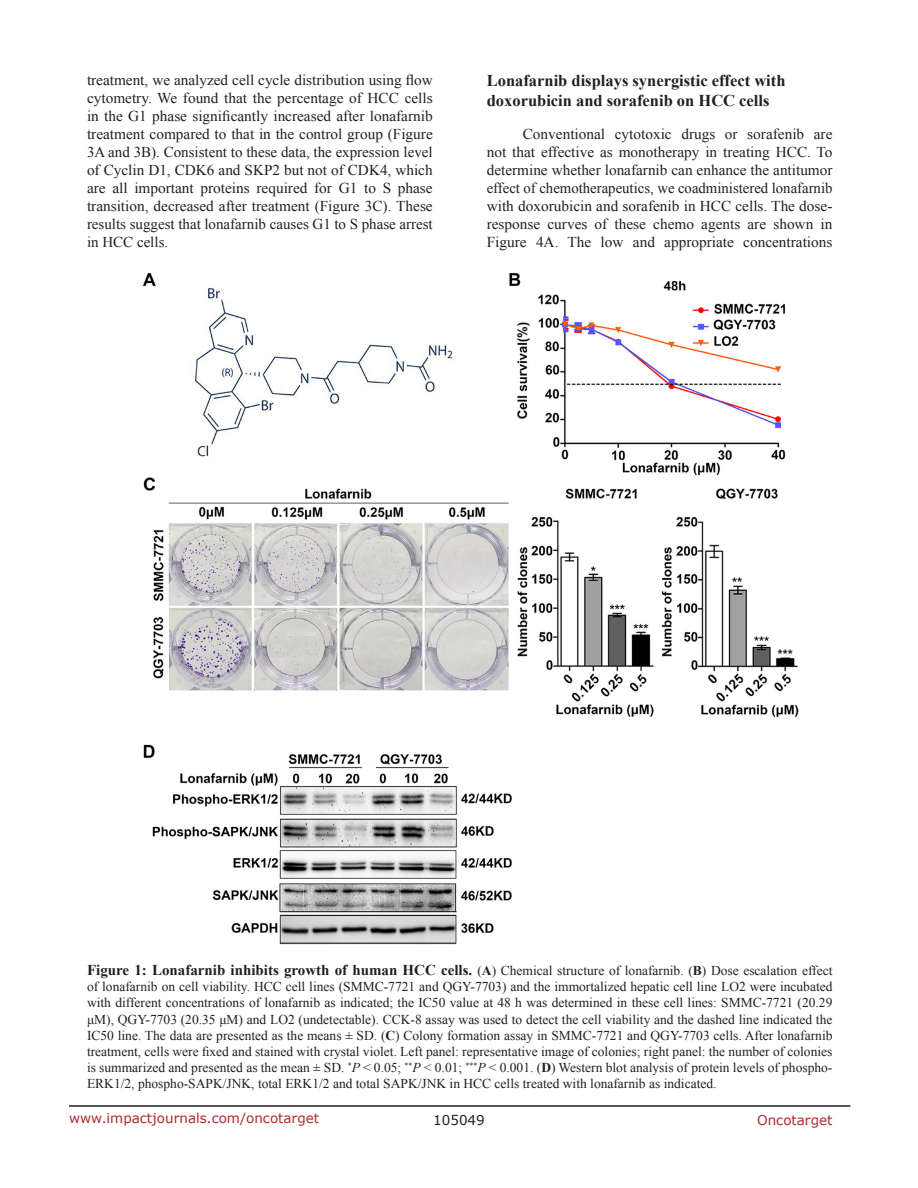
<style>
.page{position:relative;width:918px;height:1188px;background:#fff}
.page>*{position:absolute;margin:0;border:0;box-sizing:border-box;transform-origin:0 0}
.SubHeading_middle{font:700 16.5px/19.8px "Times New Roman";color:#231f20}
.BodyText{font:15px/18px "Times New Roman";color:#231f20;text-align:justify}
.FigureText{font:13.5px/16.2px "Times New Roman";color:#231f20;text-align:justify}
.t1{font:13.5px "Verdana";color:#ac2b31}
.t2{font:13.5px "Verdana";color:#231f20}
.s1{font-weight:700;font-size:15px}
.s2{font-weight:700}
.s3{font-style:italic}
</style>
<div class="page">
<hr style="left:69px;top:1105px;width:781px;height:2px;background:#231f20">
<img style="left:142px;top:273px;width:656px;height:671px">
<p class="BodyText" style="left:87px;top:71px;width:347px">treatment, we analyzed cell cycle distribution using flow cytometry. We found that the percentage of HCC cells in the G1 phase significantly increased after lonafarnib treatment compared to that in the control group (Figure 3A and 3B). Consistent to these data, the expression level of Cyclin D1, CDK6 and SKP2 but not of CDK4, which are all important proteins required for G1 to S phase transition, decreased after treatment (Figure 3C). These results suggest that lonafarnib causes G1 to S phase arrest in HCC cells.</p>
<p class="SubHeading_middle" style="left:487px;top:70px;width:300px">Lonafarnib displays synergistic effect with doxorubicin and sorafenib on HCC cells</p>
<p class="BodyText" style="left:487px;top:125px;width:347px;text-indent:36px">Conventional cytotoxic drugs or sorafenib are not that effective as monotherapy in treating HCC. To determine whether lonafarnib can enhance the antitumor effect of chemotherapeutics, we coadministered lonafarnib with doxorubicin and sorafenib in HCC cells. The dose&shy;response curves of these chemo agents are shown in Figure 4A. The low and appropriate concentrations</p>
<p class="FigureText" style="left:87px;top:962px;width:747px"><span class="s1">Figure 1: Lonafarnib inhibits growth of human HCC cells.</span> (<span class="s2">A</span>) Chemical structure of lonafarnib. (<span class="s2">B</span>) Dose escalation effect of lonafarnib on cell viability. HCC cell lines (SMMC-7721 and QGY-7703) and the immortalized hepatic cell line LO2 were incubated with different concentrations of lonafarnib as indicated; the IC50 value at 48 h was determined in these cell lines: SMMC-7721 (20.29 μM), QGY-7703 (20.35 μM) and LO2 (undetectable). CCK-8 assay was used to detect the cell viability and the dashed line indicated the IC50 line. The data are presented as the means ± SD. (<span class="s2">C</span>) Colony formation assay in SMMC-7721 and QGY-7703 cells. After lonafarnib treatment, cells were fixed and stained with crystal violet. Left panel: representative image of colonies; right panel: the number of colonies is summarized and presented as the mean ± SD. <sup>*</sup><span class="s3">P</span> &lt; 0.05; <sup>**</sup><span class="s3">P</span> &lt; 0.01; <sup>***</sup><span class="s3">P</span> &lt; 0.001. (<span class="s2">D</span>) Western blot analysis of protein levels of phospho-ERK1/2, phospho-SAPK/JNK, total ERK1/2 and total SAPK/JNK in HCC cells treated with lonafarnib as indicated.</p>
<p class="t1" style="left:69px;top:1109px;width:252px">www.impactjournals.com/oncotarget</p>
<p class="t2" style="left:433px;top:1111px;width:53px">105049</p>
<p class="t1" style="left:757px;top:1111px;width:77px">Oncotarget</p>
</div>
